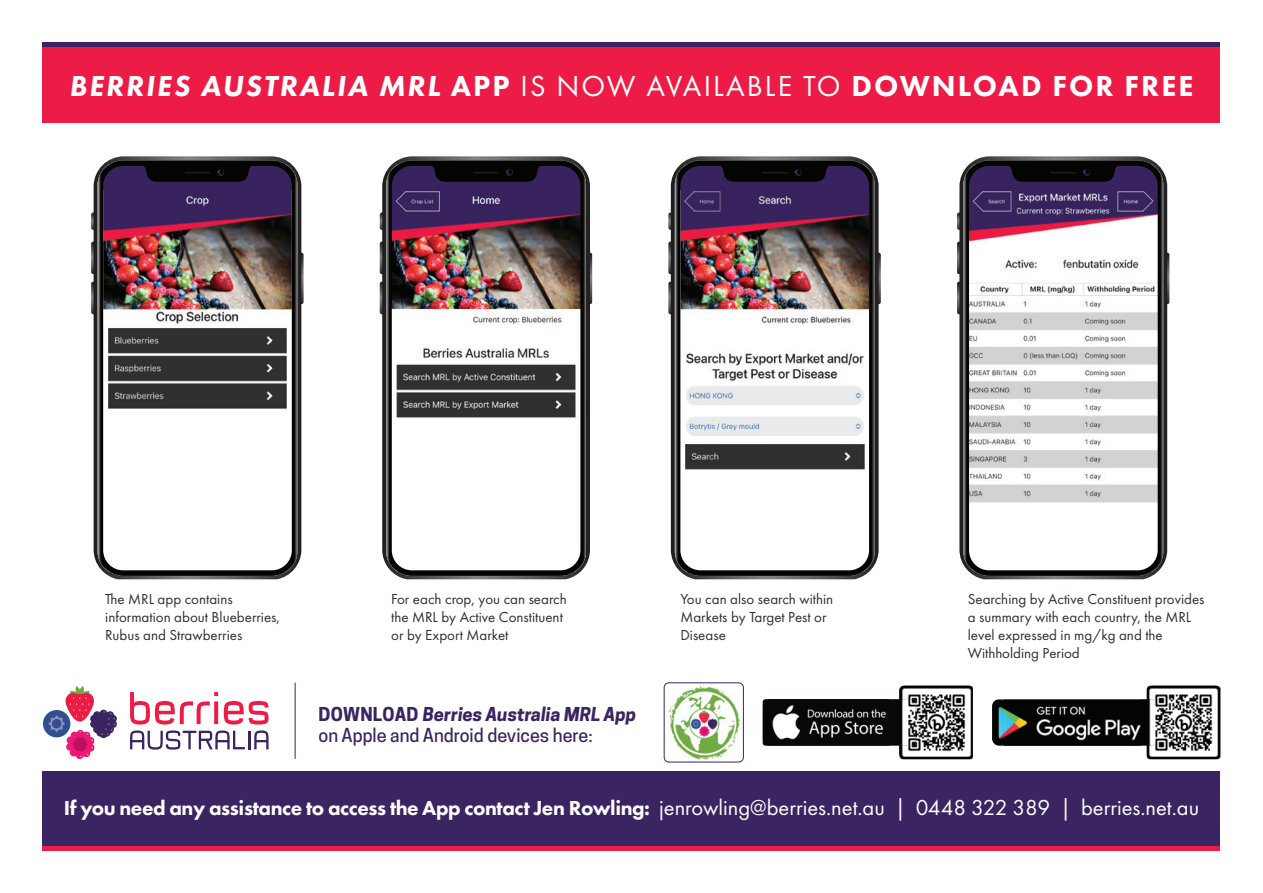
<style>
.page{position:relative;width:1263px;height:893px;background:#fff}
.page>*{position:absolute;margin:0;border:0;box-sizing:border-box;transform-origin:0 0}
.t1{font:italic 800 30px "Futura PT";letter-spacing:.06em;color:#fff}
.t2{font:800 21px "Futura PT";letter-spacing:-.02em;color:#fff}
.t3{font:500 18px/21px "Cooper Hewitt";color:#3a2462}
.t4{font:15px/18px "Futura PT";color:#312f30}
.s1{font-style:normal}
.s2{font-weight:400;font-style:normal}
.s3{font-weight:700}
.s4{font-weight:700;font-style:italic}
.s5{font-weight:400;font-size:22.5px}
</style>
<div class="page">
<div style="left:43px;top:47px;width:1177px;height:76px;background:#ed1c46"></div>
<hr style="left:43px;top:43px;width:1177px;height:4px;background:#3a2462">
<div style="left:43px;top:772px;width:1177px;height:74px;background:#3a2462"></div>
<hr style="left:43px;top:846px;width:1177px;height:4px;background:#ed1c46">
<svg style="left:1167px;top:253px;width:2px;height:51px"></svg>
<svg style="left:957px;top:213px;width:2px;height:17px"></svg>
<svg style="left:957px;top:242px;width:2px;height:32px"></svg>
<svg style="left:957px;top:282px;width:2px;height:32px"></svg>
<svg style="left:959px;top:156px;width:208px;height:423px;background:#575556"></svg>
<svg style="left:963px;top:160px;width:200px;height:416px"></svg>
<img style="left:1151px;top:164px;width:12px;height:409px">
<img style="left:1154px;top:166px;width:9px;height:404px">
<img style="left:963px;top:164px;width:13px;height:409px">
<img style="left:963px;top:166px;width:10px;height:404px">
<svg style="left:1008px;top:165px;width:110px;height:17px;background:#09080d"></svg>
<svg style="left:879px;top:253px;width:2px;height:51px"></svg>
<svg style="left:668px;top:213px;width:3px;height:17px"></svg>
<svg style="left:668px;top:242px;width:3px;height:32px"></svg>
<svg style="left:668px;top:282px;width:3px;height:32px"></svg>
<svg style="left:671px;top:156px;width:208px;height:423px;background:#565354"></svg>
<img style="left:675px;top:160px;width:200px;height:416px">
<img style="left:862px;top:164px;width:13px;height:409px">
<img style="left:865px;top:166px;width:10px;height:404px">
<img style="left:675px;top:164px;width:12px;height:409px">
<img style="left:675px;top:166px;width:9px;height:404px">
<svg style="left:720px;top:165px;width:110px;height:17px;background:#09080d"></svg>
<svg style="left:590px;top:253px;width:2px;height:51px"></svg>
<svg style="left:380px;top:213px;width:2px;height:17px"></svg>
<svg style="left:380px;top:242px;width:2px;height:32px"></svg>
<svg style="left:380px;top:282px;width:2px;height:32px"></svg>
<svg style="left:382px;top:156px;width:208px;height:423px;background:#504d4e"></svg>
<img style="left:386px;top:160px;width:200px;height:416px">
<img style="left:574px;top:164px;width:12px;height:409px">
<img style="left:577px;top:166px;width:9px;height:404px">
<img style="left:386px;top:164px;width:12px;height:409px">
<img style="left:386px;top:166px;width:9px;height:404px">
<svg style="left:431px;top:165px;width:110px;height:17px;background:#09080d"></svg>
<svg style="left:301px;top:253px;width:3px;height:51px"></svg>
<svg style="left:91px;top:213px;width:3px;height:17px"></svg>
<svg style="left:91px;top:242px;width:3px;height:32px"></svg>
<svg style="left:91px;top:282px;width:3px;height:32px"></svg>
<svg style="left:94px;top:156px;width:207px;height:423px;background:#585657"></svg>
<img style="left:98px;top:160px;width:199px;height:416px">
<img style="left:285px;top:164px;width:12px;height:409px">
<img style="left:288px;top:166px;width:9px;height:404px">
<img style="left:98px;top:164px;width:12px;height:409px">
<img style="left:98px;top:166px;width:9px;height:404px">
<svg style="left:142px;top:165px;width:111px;height:17px;background:#0a080d"></svg>
<svg style="left:130px;top:692px;width:88px;height:32px"></svg>
<svg style="left:214px;top:701px;width:4px;height:23px"></svg>
<svg style="left:224px;top:701px;width:45px;height:23px"></svg>
<svg style="left:130px;top:730px;width:139px;height:20px"></svg>
<div style="left:43px;top:710px;width:27px;height:27px;background:#2e4f92;border-radius:50%"></div>
<svg style="left:48px;top:686px;width:46px;height:71px"></svg>
<div style="left:52px;top:719px;width:9px;height:9px;background:#354e91;border-radius:50%"></div>
<div style="left:93px;top:711px;width:8px;height:8px;background:#3a2462;border-radius:50%"></div>
<div style="left:100px;top:710px;width:7px;height:7px;background:#3a2462;border-radius:50%"></div>
<div style="left:93px;top:725px;width:8px;height:8px;background:#3a2462;border-radius:50%"></div>
<div style="left:96px;top:729px;width:8px;height:7px;background:#3a2462;border-radius:50%"></div>
<div style="left:103px;top:729px;width:8px;height:7px;background:#3a2462;border-radius:50%"></div>
<div style="left:100px;top:730px;width:7px;height:8px;background:#3a2462;border-radius:50%"></div>
<div style="left:90px;top:715px;width:8px;height:8px;background:#3a2462;border-radius:50%"></div>
<div style="left:96px;top:715px;width:8px;height:8px;background:#3a2462;border-radius:50%"></div>
<div style="left:109px;top:715px;width:8px;height:8px;background:#3a2462;border-radius:50%"></div>
<div style="left:90px;top:720px;width:8px;height:8px;background:#3a2462;border-radius:50%"></div>
<div style="left:96px;top:720px;width:8px;height:8px;background:#3a2462;border-radius:50%"></div>
<svg style="left:101px;top:711px;width:14px;height:24px"></svg>
<div style="left:763px;top:699px;width:153px;height:47px;background:#070808;border-radius:3px"></div>
<img style="left:763px;top:699px;width:132px;height:47px">
<img style="left:899px;top:685px;width:74px;height:74px">
<img style="left:899px;top:699px;width:17px;height:47px">
<img style="left:992px;top:699px;width:10px;height:47px">
<img style="left:1002px;top:699px;width:145px;height:47px">
<img style="left:1147px;top:685px;width:73px;height:74px">
<img style="left:664px;top:683px;width:79px;height:79px">
<div style="left:664px;top:683px;width:79px;height:79px;border:1px solid #3a2462;border-radius:5px"></div>
<hr style="left:295px;top:683px;width:1px;height:76px;background:#3a2462">
<h1 class="t1" style="left:69px;top:68px;width:1126px">BERRIES AUSTRALIA MRL <span class="s1">APP</span> <span class="s2">IS NOW AVAILABLE TO</span> <span class="s1">DOWNLOAD FOR FREE</span></h1>
<p class="t4" style="left:105px;top:589px;width:176px">The MRL app contains information about Blueberries,<br>Rubus and Strawberries</p>
<p class="t4" style="left:391px;top:589px;width:177px">For each crop, you can search the MRL by Active Constituent or by Export Market</p>
<p class="t3" style="left:319px;top:704px;width:319px"><span class="s3">DOWNLOAD</span> <span class="s4">Berries Australia MRL App </span>on Apple and Android devices here:</p>
<p class="t4" style="left:680px;top:589px;width:154px">You can also search within<br>Markets by Target Pest or<br>Disease</p>
<p class="t4" style="left:968px;top:589px;width:238px">Searching by Active Constituent provides a summary with each country, the MRL level expressed in mg/kg and the<br>Withholding Period</p>
<h2 class="t2" style="left:64px;top:795px;width:1137px">If you need any assistance to access the App contact Jen Rowling: <span class="s5">jenrowling@berries.net.au | 0448 322 389 | berries.net.au</span></h2>
</div>
